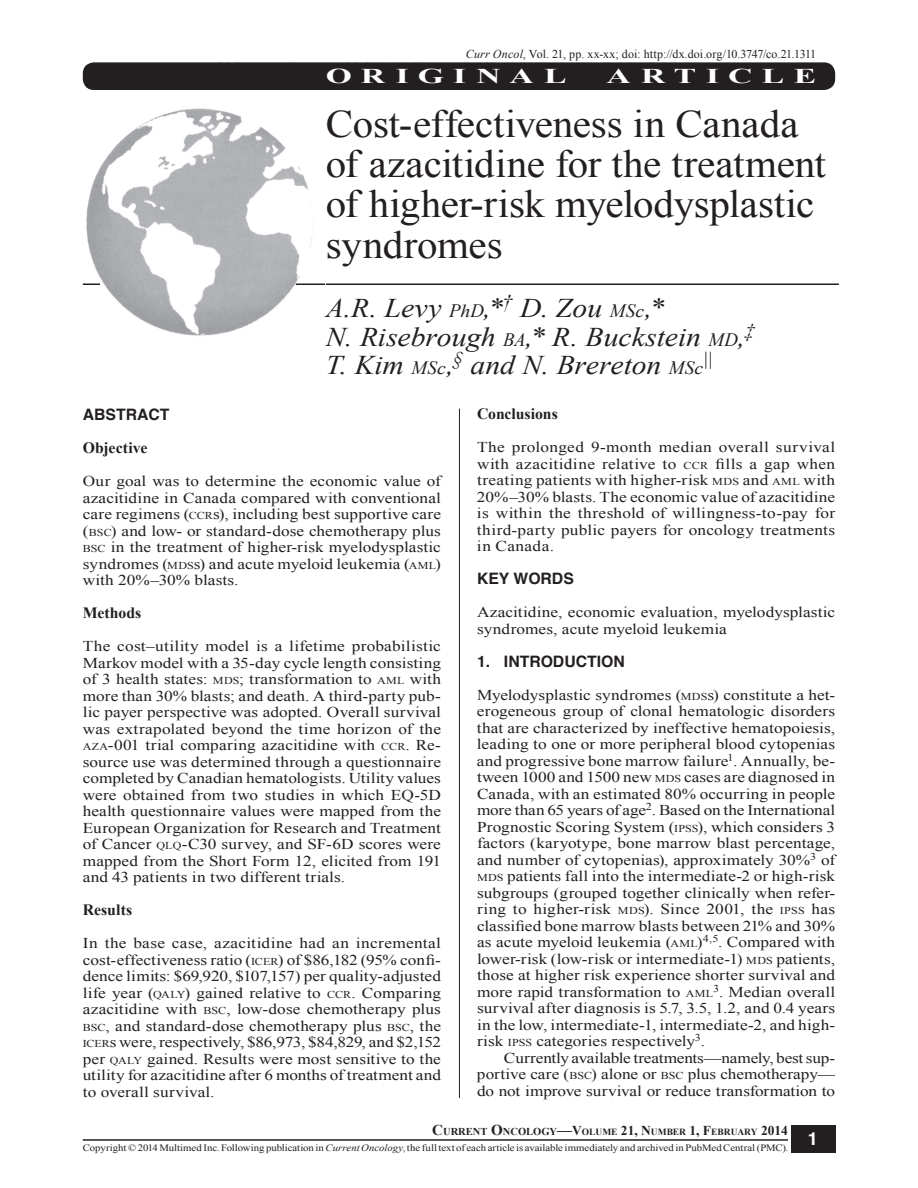
<style>
.page{position:relative;width:918px;height:1188px;background:#fff}
.page>*{position:absolute;margin:0;border:0;box-sizing:border-box;transform-origin:0 0}
.t1{font:39px/40.5px "Times New Roman";letter-spacing:-.005em;color:#231f20;scale:1.05 1}
.t2{font:italic 27px/28.5px "Times New Roman";letter-spacing:-.005em;color:#231f20;scale:1.1 1}
.t3{font:700 21px "Times New Roman";letter-spacing:.285em;color:#fff;scale:1.6 1}
.t4{font:italic 18.9px "Times New Roman";color:#231f20;scale:1.1 1}
.t5{font:700 18px "Helvetica";color:#fff}
.t6{font:700 15.75px "Times New Roman";color:#231f20}
.t7{font:700 15.75px "Helvetica";color:#231f20}
.t8{font:15px/16.5px "Times New Roman";letter-spacing:.005em;color:#231f20;text-align:justify;scale:1.15 1}
.t9{font:12px "Times New Roman";color:#231f20}
.t10{font:9.75px "Times New Roman";color:#231f20;scale:1.1 1}
.t11{font:700 9.45px "Times New Roman";color:#231f20}
.s1{font-style:italic}
.s2{font-size:18.9px}
.s3{font-size:18px}
.s4{font-size:10.5px}
.s5{font-size:15px}
.s6{font-size:13.5px}
</style>
<div class="page">
<div style="left:791px;top:1125px;width:44px;height:28px;background:#231f20"></div>
<hr style="left:83px;top:1139px;width:705px;height:2px;background:#231f20">
<div style="left:84px;top:63px;width:750px;height:26px;background:#231f20;border-radius:10px"></div>
<div style="left:83px;top:62px;width:752px;height:28px;border:2px solid #231f20;border-radius:10px"></div>
<hr style="left:83px;top:284px;width:756px;height:1px;background:#231f20">
<img style="left:82px;top:108px;width:243px;height:228px">
<svg style="left:83px;top:284px;width:17px;height:1px"></svg>
<svg style="left:296px;top:284px;width:29px;height:1px"></svg>
<hr style="left:459px;top:409px;width:1px;height:689px;background:#231f20">
<p class="t9" style="left:466px;top:45px;width:352px"><span class="s1">Curr Oncol</span>, Vol. 21, pp. xx-xx; doi: http://dx.doi.org/10.3747/co.21.1311</p>
<h3 class="t3" style="left:326px;top:62px;width:152px">ORIGINAL</h3>
<h3 class="t3" style="left:606px;top:62px;width:133px">ARTICLE</h3>
<h1 class="t1" style="left:326px;top:103px;width:478px">Cost-effectiveness in Canada of azacitidine for the treatment of higher-risk myelodysplastic syndromes</h1>
<h2 class="t2" style="left:326px;top:293px;width:392px">A.R. Levy <span class="s2">P</span><span class="s3">h</span><span class="s2">D</span>,*<sup>†</sup> D. Zou <span class="s2">MS</span><span class="s3">c</span>,*<br>N. Risebrough <span class="s2">BA</span>,* R. Buckstein <span class="s2">MD</span>,<sup>‡<br></sup>T. Kim <span class="s2">MS</span><span class="s3">c</span>,<sup>§</sup> and N. Brereton <span class="s2">MS</span><span class="s3">c</span></h2>
<p class="t4" style="left:703px;top:346px;width:11px">||</p>
<p class="t7" style="left:83px;top:402px;width:88px">ABSTRACT</p>
<p class="t6" style="left:83px;top:437px;width:66px">Objective</p>
<p class="t8" style="left:83px;top:473px;width:313px">Our goal was to determine the economic value of azacitidine in Canada compared with conventional care regimens (<span class="s4">CCR</span>s), including best supportive care (<span class="s4">BSC</span>) and low- or standard-dose chemotherapy plus <span class="s4">BSC</span> in the treatment of higher-risk myelodysplastic syndromes (<span class="s4">MDS</span>s) and acute myeloid leukemia (<span class="s4">AML</span>) with 20%–30% blasts.</p>
<p class="t6" style="left:83px;top:602px;width:60px">Methods</p>
<p class="t8" style="left:83px;top:638px;width:313px">The cost–utility model is a lifetime probabilistic Markov model with a 35-day cycle length consisting of 3 health states: <span class="s4">MDS</span>; transformation to <span class="s4">AML</span> with more than 30% blasts; and death. A third-party pub&shy;lic payer perspective was adopted. Overall survival was extrapolated beyond the time horizon of the <span class="s4">AZA</span>-001 trial comparing azacitidine with <span class="s4">CCR</span>. Re&shy;source use was determined through a questionnaire completed by Canadian hematologists. Utility values were obtained from two studies in which EQ-5D health questionnaire values were mapped from the European Organization for Research and Treatment of Cancer <span class="s4">QLQ</span>-C30 survey, and SF-6D scores were mapped from the Short Form 12, elicited from 191 and 43 patients in two different trials.</p>
<p class="t6" style="left:83px;top:899px;width:51px">Results</p>
<p class="t8" style="left:83px;top:935px;width:313px">In the base case, azacitidine had an incremental cost-effectiveness ratio (<span class="s4">ICER</span>) of $86,182 (95% confi&shy;dence limits: $69,920, $107,157) per quality-adjusted life year (<span class="s4">QALY</span>) gained relative to <span class="s4">CCR</span>. Comparing azacitidine with <span class="s4">BSC</span>, low-dose chemotherapy plus <span class="s4">BSC</span>, and standard-dose chemotherapy plus <span class="s4">BSC</span>, the <span class="s4">ICER</span>s were, respectively, $86,973, $84,829, and $2,152 per <span class="s4">QALY</span> gained. Results were most sensitive to the utility for azacitidine after 6 months of treatment and to overall survival.</p>
<p class="t6" style="left:477px;top:403px;width:82px">Conclusions</p>
<p class="t8" style="left:477px;top:439px;width:313px">The prolonged 9-month median overall survival with azacitidine relative to <span class="s4">CCR</span> fills a gap when treating patients with higher-risk <span class="s4">MDS</span> and <span class="s4">AML</span> with 20%–30% blasts. The economic value of azacitidine is within the threshold of willingness-to-pay for third-party public payers for oncology treatments in Canada.</p>
<p class="t7" style="left:477px;top:566px;width:98px">KEY WORDS</p>
<p class="t8" style="left:477px;top:604px;width:313px">Azacitidine, economic evaluation, myelodysplastic syndromes, acute myeloid leukemia</p>
<p class="t7" style="left:477px;top:649px;width:149px">1. INTRODUCTION</p>
<p class="t8" style="left:477px;top:686px;width:313px">Myelodysplastic syndromes (<span class="s4">MDS</span>s) constitute a het&shy;erogeneous group of clonal hematologic disorders that are characterized by ineffective hematopoiesis, leading to one or more peripheral blood cytopenias and progressive bone marrow failure<sup>1</sup>. Annually, be&shy;tween 1000 and 1500 new <span class="s4">MDS</span> cases are diagnosed in Canada, with an estimated 80% occurring in people more than 65 years of age<sup>2</sup>. Based on the International Prognostic Scoring System (<span class="s4">IPSS</span>), which considers 3 factors (karyotype, bone marrow blast percentage, and number of cytopenias), approximately 30%<sup>3</sup> of <span class="s4">MDS</span> patients fall into the intermediate-2 or high-risk subgroups (grouped together clinically when refer&shy;ring to higher-risk <span class="s4">MDS</span>). Since 2001, the <span class="s4">IPSS</span> has classified bone marrow blasts between 21% and 30% as acute myeloid leukemia (<span class="s4">AML</span>)<sup>4,5</sup>. Compared with lower-risk (low-risk or intermediate-1) <span class="s4">MDS</span> patients, those at higher risk experience shorter survival and more rapid transformation to <span class="s4">AML</span><sup>3</sup>. Median overall survival after diagnosis is 5.7, 3.5, 1.2, and 0.4 years in the low, intermediate-1, intermediate-2, and high&shy;risk <span class="s4">IPSS</span> categories respectively<sup>3</sup>.</p>
<p class="t8" style="left:477px;top:1049px;width:313px;text-indent:27px">Currently available treatments—namely, best sup&shy;portive care (<span class="s4">BSC</span>) alone or <span class="s4">BSC</span> plus chemotherapy— do not improve survival or reduce transformation to</p>
<p class="t11" style="left:432px;top:1125px;width:357px"><span class="s5">C</span><span class="s4">URRENT</span> <span class="s5">O</span><span class="s4">NCOLOGY</span><span class="s5">—</span><span class="s6">V</span>OLUME <span class="s6">21, N</span>UMBER <span class="s6">1, F</span>EBRUARY <span class="s6">2014</span></p>
<p class="t10" style="left:83px;top:1141px;width:643px">Copyright © 2014 Multimed Inc. Following publication in <span class="s1">Current Oncology</span>, the full text of each article is available immediately and archived in PubMed Central (PMC).</p>
<p class="t5" style="left:808px;top:1124px;width:12px">1</p>
</div>
